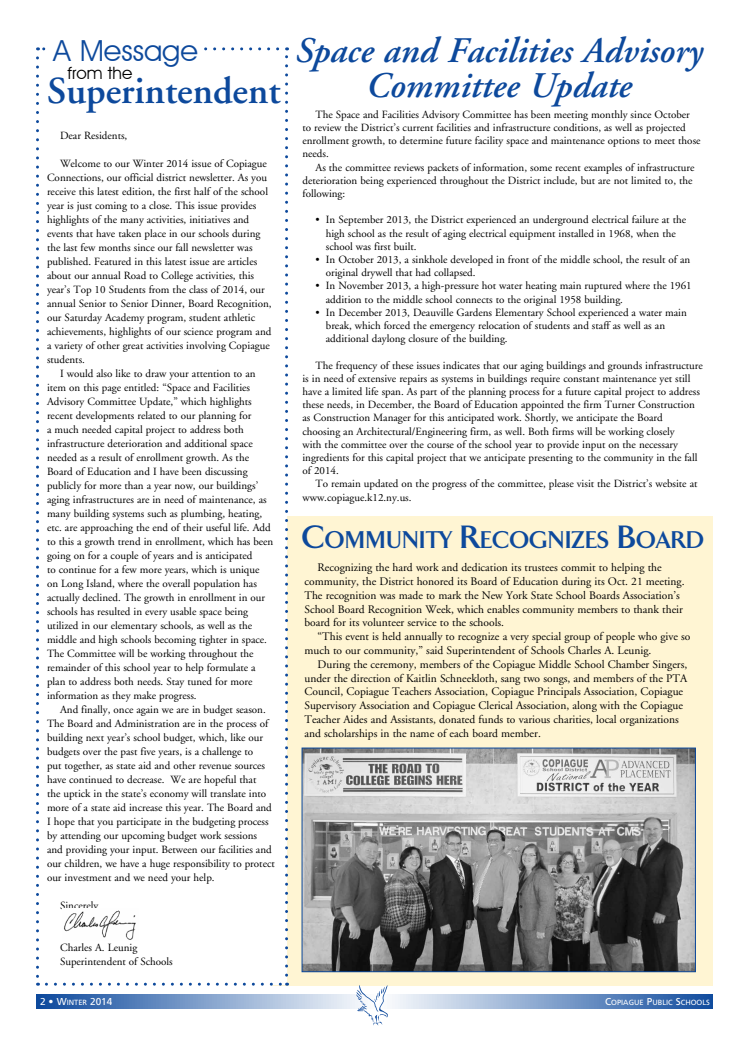
<style>
.page{position:relative;width:749px;height:1037px;background:#fff}
.page>*{position:absolute;margin:0;border:0;box-sizing:border-box;transform-origin:0 0}
.t1{font:600 38px "Adobe Garamond";color:#0d499c}
.t2{font:italic 600 36px/35px "Adobe Garamond";color:#0d499c;text-align:center}
.t3{font:29px "Avant Garde IT Cby BT";color:#0d499c}
.t4{font:700 24.8px "Arrow";color:#0d499c}
.t5{font:17px "Avant Garde IT Cby BT";color:#000}
.t6{font:11.5px/13.8px "Adobe Garamond";color:#000}
.t7{font:11px/14px "Adobe Garamond";color:#000}
.t8{font:10px "Frutiger";color:#fff}
.t9{font:7.5px "Frutiger";color:#fff}
.s1{font-size:33px}
.s2{font-size:7.5px}
.s3{font-size:10px}
</style>
<div class="page">
<div style="left:272px;top:516px;width:441px;height:470px;background:#fff5d3"></div>
<svg style="left:36px;top:995px;width:677px;height:13px;background:#80a0cb"></svg>
<div style="left:38px;top:49px;width:248px;height:935px;background:#fff"></div>
<svg style="left:36px;top:58px;width:3px;height:928px"></svg>
<svg style="left:46px;top:983px;width:241px;height:3px"></svg>
<svg style="left:285px;top:47px;width:3px;height:928px"></svg>
<svg style="left:38px;top:47px;width:240px;height:3px"></svg>
<img style="left:64px;top:910px;width:72px;height:30px">
<div style="left:46px;top:41px;width:158px;height:15px;background:#fff"></div>
<img style="left:303px;top:749px;width:391px;height:221px">
<div style="left:301px;top:747px;width:395px;height:225px;border:1px solid #0d499c"></div>
<svg style="left:356px;top:985px;width:32px;height:40px"></svg>
<h3 class="t3" style="left:54px;top:33px;width:146px">A Message</h3>
<h3 class="t5" style="left:68px;top:63px;width:66px">from the</h3>
<h1 class="t1" style="left:47px;top:70px;width:235px">Superintendent</h1>
<p class="t7" style="left:60px;top:129px;width:69px">Dear Residents,</p>
<p class="t7" style="left:47px;top:157px;width:226px;text-indent:13px">Welcome to our Winter 2014 issue of Copiague Connections, our official district newsletter. As you receive this latest edition, the first half of the school year is just coming to a close. This issue provides highlights of the many activities, initiatives and events that have taken place in our schools during the last few months since our fall newsletter was published. Featured in this latest issue are articles about our annual Road to College activities, this year’s Top 10 Students from the class of 2014, our annual Senior to Senior Dinner, Board Recognition, our Saturday Academy program, student athletic achievements, highlights of our science program and a variety of other great activities involving Copiague students.</p>
<p class="t7" style="left:47px;top:367px;width:228px;text-indent:13px">I would also like to draw your attention to an item on this page entitled: “Space and Facilities Advisory Committee Update,” which highlights recent developments related to our planning for<br>a much needed capital project to address both infrastructure deterioration and additional space needed as a result of enrollment growth. As the Board of Education and I have been discussing publicly for more than a year now, our buildings’ aging infrastructures are in need of maintenance, as many building systems such as plumbing, heating, etc. are approaching the end of their useful life. Add to this a growth trend in enrollment, which has been going on for a couple of years and is anticipated<br>to continue for a few more years, which is unique<br>on Long Island, where the overall population has actually declined. The growth in enrollment in our schools has resulted in every usable space being utilized in our elementary schools, as well as the middle and high schools becoming tighter in space.<br>The Committee will be working throughout the remainder of this school year to help formulate a plan to address both needs. Stay tuned for more information as they make progress.</p>
<p class="t7" style="left:47px;top:703px;width:229px;text-indent:13px">And finally, once again we are in budget season.<br>The Board and Administration are in the process of building next year’s school budget, which, like our budgets over the past five years, is a challenge to<br>put together, as state aid and other revenue sources have continued to decrease. We are hopeful that<br>the uptick in the state’s economy will translate into more of a state aid increase this year. The Board and I hope that you participate in the budgeting process by attending our upcoming budget work sessions and providing your input. Between our facilities and our children, we have a huge responsibility to protect our investment and we need your help.</p>
<p class="t7" style="left:60px;top:899px;width:40px">Sincerely</p>
<p class="t7" style="left:60px;top:941px;width:114px">Charles A. Leunig<br>Superintendent of Schools</p>
<h2 class="t2" style="left:294px;top:34px;width:409px">Space and Facilities Advisory<br>Committee Update</h2>
<p class="t7" style="left:302px;top:108px;width:400px;line-height:13.2px;text-indent:13px">The Space and Facilities Advisory Committee has been meeting monthly since October to review the District’s current facilities and infrastructure conditions, as well as projected enrollment growth, to determine future facility space and maintenance options to meet those needs.</p>
<p class="t7" style="left:302px;top:161px;width:394px;line-height:13.2px;text-indent:13px">As the committee reviews packets of information, some recent examples of infrastructure deterioration being experienced throughout the District include, but are not limited to, the following:</p>
<p class="t7" style="left:326px;top:214px;width:362px;line-height:13.2px;text-indent:-10px">• In September 2013, the District experienced an underground electrical failure at the high school as the result of aging electrical equipment installed in 1968, when the school was first built.</p>
<p class="t7" style="left:326px;top:253px;width:366px;line-height:13.2px;text-indent:-10px">• In October 2013, a sinkhole developed in front of the middle school, the result of an original drywell that had collapsed.</p>
<p class="t7" style="left:326px;top:280px;width:367px;line-height:13.2px;text-indent:-10px">• In November 2013, a high-pressure hot water heating main ruptured where the 1961 addition to the middle school connects to the original 1958 building.</p>
<p class="t7" style="left:326px;top:306px;width:362px;line-height:13.2px;text-indent:-10px">• In December 2013, Deauville Gardens Elementary School experienced a water main break, which forced the emergency relocation of students and staff as well as an additional daylong closure of the building.</p>
<p class="t7" style="left:302px;top:359px;width:402px;line-height:13.2px;text-indent:13px">The frequency of these issues indicates that our aging buildings and grounds infrastructure is in need of extensive repairs as systems in buildings require constant maintenance yet still have a limited life span. As part of the planning process for a future capital project to address these needs, in December, the Board of Education appointed the firm Turner Construction as Construction Manager for this anticipated work. Shortly, we anticipate the Board choosing an Architectural/Engineering firm, as well. Both firms will be working closely<br>with the committee over the course of the school year to provide input on the necessary ingredients for this capital project that we anticipate presenting to the community in the fall of 2014.</p>
<p class="t7" style="left:302px;top:478px;width:396px;line-height:13.2px;text-indent:13px">To remain updated on the progress of the committee, please visit the District’s website at www.copiague.k12.ny.us.</p>
<h3 class="t4" style="left:302px;top:526px;width:404px"><span class="s1">C</span>OMMUNITY <span class="s1">R</span>ECOGNIZES <span class="s1">B</span>OARD</h3>
<p class="t6" style="left:304px;top:561px;width:382px;text-indent:13px">Recognizing the hard work and dedication its trustees commit to helping the community, the District honored its Board of Education during its Oct. 21 meeting.<br>The recognition was made to mark the New York State School Boards Association’s School Board Recognition Week, which enables community members to thank their board for its volunteer service to the schools.</p>
<p class="t6" style="left:304px;top:630px;width:387px;text-indent:13px">“This event is held annually to recognize a very special group of people who give so much to our community,” said Superintendent of Schools Charles A. Leunig.</p>
<p class="t6" style="left:304px;top:657px;width:384px;text-indent:13px">During the ceremony, members of the Copiague Middle School Chamber Singers, under the direction of Kaitlin Schneekloth, sang two songs, and members of the PTA Council, Copiague Teachers Association, Copiague Principals Association, Copiague Supervisory Association and Copiague Clerical Association, along with the Copiague Teacher Aides and Assistants, donated funds to various charities, local organizations and scholarships in the name of each board member.</p>
<p class="t8" style="left:40px;top:995px;width:74px">2 • W<span class="s2">INTER</span> 2014</p>
<p class="t9" style="left:605px;top:998px;width:106px"><span class="s3">C</span>OPIAGUE <span class="s3">P</span>UBLIC <span class="s3">S</span>CHOOLS</p>
</div>
